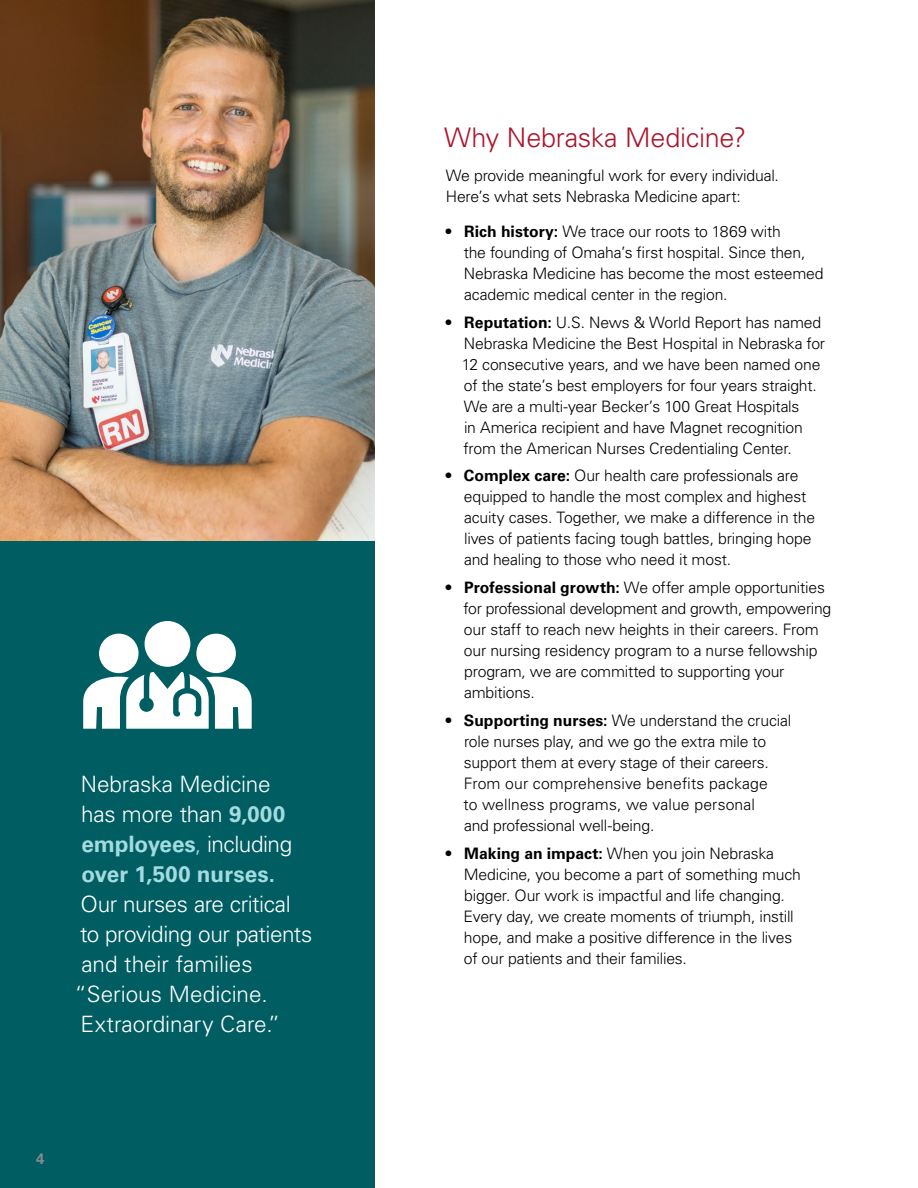
<style>
.page{position:relative;width:918px;height:1188px;background:#fff}
.page>*{position:absolute;margin:0;border:0;box-sizing:border-box;transform-origin:0 0}
.t1{font:300 27px "Univers LT Std";letter-spacing:-.01em;color:#ae132a}
.t2{font:300 22.5px/30px "Univers LT Std";letter-spacing:-.005em;color:#fff}
.t3{font:300 15.75px/21px "Univers LT Std";letter-spacing:-.015em;color:#000}
.t4{font:700 15px "Univers LT Std";color:#848b91}
.s1{font-weight:700;color:#a3dbdf}
.s2{color:#a3dbdf}
.s3{font-weight:700}
</style>
<div class="page">
<img style="left:0;top:0;width:375px;height:541px">
<div style="left:0;top:541px;width:375px;height:647px;background:#005e63"></div>
<div style="left:99px;top:634px;width:40px;height:39px;background:#fff;border-radius:50%"></div>
<div style="left:196px;top:634px;width:40px;height:39px;background:#fff;border-radius:50%"></div>
<svg style="left:83px;top:672px;width:169px;height:57px"></svg>
<div style="left:145px;top:621px;width:45px;height:46px;background:#fff;border-radius:50%"></div>
<h2 class="t2" style="left:81px;top:769px;width:213px">Nebraska Medicine has more than <span class="s1">9,000 employees</span><span class="s2">,</span> including <span class="s1">over 1,500 nurses.</span></h2>
<h2 class="t2" style="left:75px;top:889px;width:239px">Our nurses are critical<br>to providing our patients and their families “Serious Medicine.<br>Extraordinary Care.”</h2>
<p class="t4" style="left:36px;top:1150px;width:10px">4</p>
<h1 class="t1" style="left:444px;top:121px;width:303px">Why Nebraska Medicine?</h1>
<p class="t3" style="left:446px;top:165px;width:335px">We provide meaningful work for every individual.<br>Here’s what sets Nebraska Medicine apart:</p>
<p class="t3" style="left:464px;top:221px;width:361px;text-indent:-18px"><span class="s3">• Rich history:</span> We trace our roots to 1869 with<br>the founding of Omaha’s first hospital. Since then, Nebraska Medicine has become the most esteemed academic medical center in the region.</p>
<p class="t3" style="left:462px;top:312px;width:365px;text-indent:-16px"><span class="s3">• Reputation:</span> U.S. News &amp; World Report has named Nebraska Medicine the Best Hospital in Nebraska for 12 consecutive years, and we have been named one of the state’s best employers for four years straight.<br>We are a multi-year Becker’s 100 Great Hospitals<br>in America recipient and have Magnet recognition from the American Nurses Credentialing Center.</p>
<p class="t3" style="left:464px;top:465px;width:353px;text-indent:-18px"><span class="s3">• Complex care:</span> Our health care professionals are equipped to handle the most complex and highest acuity cases. Together, we make a difference in the lives of patients facing tough battles, bringing hope and healing to those who need it most.</p>
<p class="t3" style="left:464px;top:577px;width:369px;text-indent:-18px"><span class="s3">• Professional growth:</span> We offer ample opportunities for professional development and growth, empowering our staff to reach new heights in their careers. From our nursing residency program to a nurse fellowship program, we are committed to supporting your ambitions.</p>
<p class="t3" style="left:464px;top:710px;width:329px;text-indent:-18px"><span class="s3">• Supporting nurses:</span> We understand the crucial role nurses play, and we go the extra mile to support them at every stage of their careers.<br>From our comprehensive benefits package<br>to wellness programs, we value personal<br>and professional well-being.</p>
<p class="t3" style="left:464px;top:843px;width:339px;text-indent:-18px"><span class="s3">• Making an impact:</span> When you join Nebraska Medicine, you become a part of something much bigger. Our work is impactful and life changing.<br>Every day, we create moments of triumph, instill hope, and make a positive difference in the lives of our patients and their families.</p>
</div>
